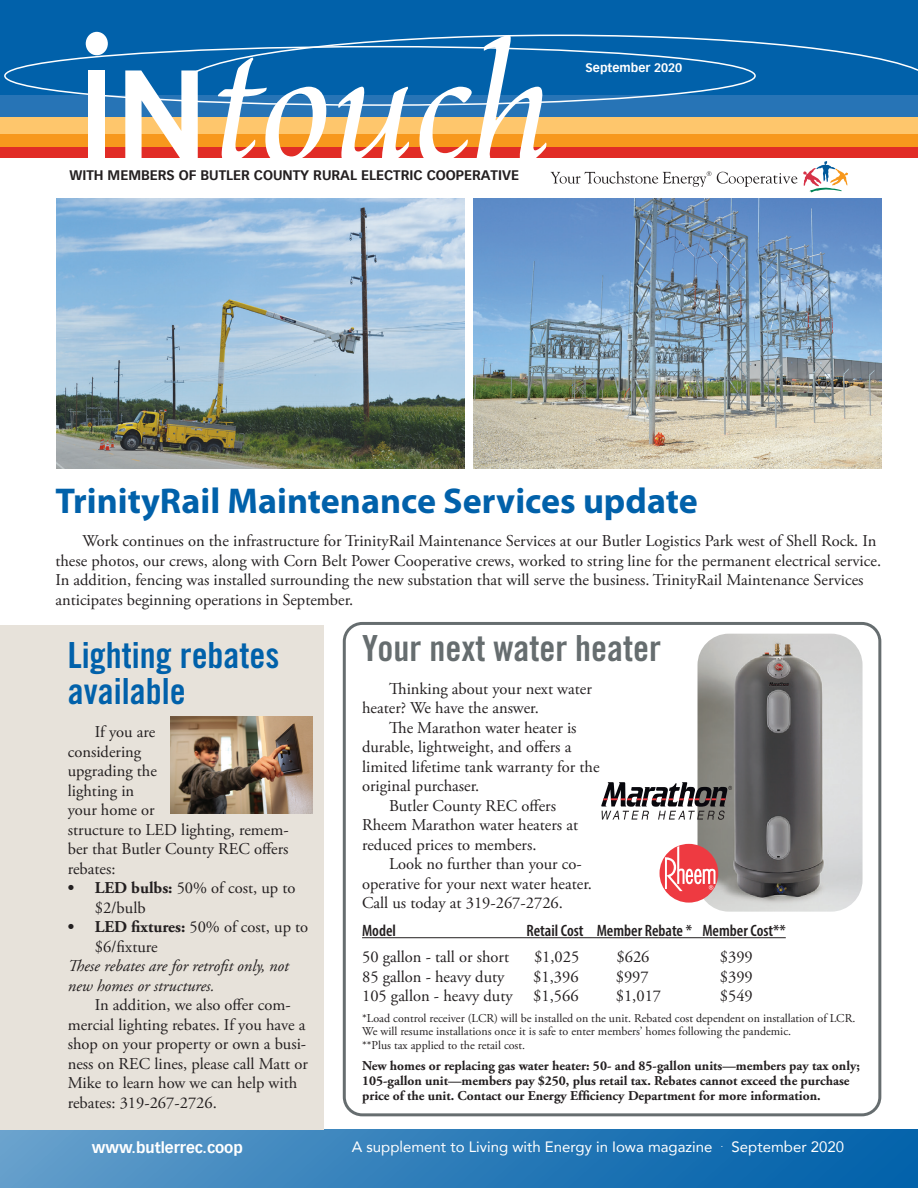
<style>
.page{position:relative;width:918px;height:1188px;background:#fff}
.page>*{position:absolute;margin:0;border:0;box-sizing:border-box;transform-origin:0 0}
.t1{font:700 36px "Myriad Pro";color:#0161aa}
.t2{font:36px/36px "Trade Gothic LT Std Bd Cn 20";color:#0161aa}
.t3{font:36px "Trade Gothic LT Std Bd Cn 20";color:#666d6f}
.t4{font:16.5px/19.5px "Adobe Garamond Pro";color:#231f20}
.t5{font:italic 16.5px/19.5px "Adobe Garamond Pro";color:#231f20}
.t6{font:600 condensed 16.5px "Myriad Pro";color:#231f20}
.t7{font:15px "Avenir LT Com";color:#fff}
.t8{font:700 15px "Vectora Com";color:#fff}
.t9{font:700 13.5px/15px "Adobe Garamond Pro";color:#231f20}
.t10{font:700 13.5px "Adobe Garamond";color:#231f20}
.t11{font:700 13.5px "Vectora Com";color:#231f20}
.t12{font:12px/13.5px "Adobe Garamond Pro";color:#231f20}
.t13{font:700 12px "Vectora Com";color:#fff}
.s1{font-weight:700}
.s2{font-family:"Adobe Garamond Pro"}
</style>
<div class="page">
<div style="left:0;top:0;width:918px;height:158px;background:#0161aa"></div>
<svg style="left:183px;top:35px;width:735px;height:60px"></svg>
<div style="left:0;top:133px;width:918px;height:16px;background:#f7981d"></div>
<div style="left:0;top:95px;width:918px;height:32px;background:#2774b6"></div>
<div style="left:0;top:147px;width:918px;height:11px;background:#e12c26"></div>
<div style="left:0;top:117px;width:918px;height:17px;background:#fec66c"></div>
<div style="left:0;top:1130px;width:918px;height:58px;background:linear-gradient(to right,#639ecb,#005ea9)"></div>
<div style="left:88px;top:70px;width:17px;height:90px;background:#fff"></div>
<svg style="left:125px;top:70px;width:73px;height:88px"></svg>
<svg style="left:218px;top:57px;width:108px;height:101px"></svg>
<svg style="left:338px;top:87px;width:71px;height:71px"></svg>
<svg style="left:419px;top:35px;width:127px;height:123px"></svg>
<div style="left:86px;top:32px;width:22px;height:23px;background:#fff;border-radius:50%"></div>
<div style="left:4px;top:46px;width:752px;height:60px;border:2px solid #fff;border-radius:50%"></div>
<svg style="left:803px;top:161px;width:45px;height:31px"></svg>
<svg style="left:551px;top:171px;width:160px;height:16px"></svg>
<svg style="left:717px;top:172px;width:80px;height:15px"></svg>
<div style="left:343px;top:622px;width:538px;height:494px;border:3px solid #666d6f;border-radius:18px"></div>
<div style="left:0;top:625px;width:324px;height:505px;background:#e7e2da"></div>
<img style="left:56px;top:199px;width:408px;height:270px">
<img style="left:170px;top:716px;width:142px;height:98px">
<img style="left:698px;top:634px;width:165px;height:278px">
<svg style="left:601px;top:782px;width:131px;height:38px"></svg>
<div style="left:660px;top:844px;width:58px;height:59px;background:#ee3a41;border-radius:50%"></div>
<svg style="left:665px;top:846px;width:51px;height:45px"></svg>
<hr style="left:362px;top:937px;width:424px;height:1px;background:#231f20">
<img style="left:473px;top:199px;width:408px;height:270px">
<p class="t11" style="left:69px;top:167px;width:451px">WITH MEMBERS OF BUTLER COUNTY RURAL ELECTRIC COOPERATIVE</p>
<p class="t13" style="left:586px;top:60px;width:98px">September 2020</p>
<h1 class="t1" style="left:55px;top:477px;width:644px">TrinityRail Maintenance Services update</h1>
<p class="t4" style="left:55px;top:532px;width:827px;text-indent:27px">Work continues on the infrastructure for TrinityRail Maintenance Services at our Butler Logistics Park west of Shell Rock. In these photos, our crews, along with Corn Belt Power Cooperative crews, worked to string line for the permanent electrical service.<br>In addition, fencing was installed surrounding the new substation that will serve the business. TrinityRail Maintenance Services anticipates beginning operations in September.</p>
<h1 class="t2" style="left:68px;top:637px;width:213px">Lighting rebates available</h1>
<p class="t4" style="left:68px;top:723px;width:222px;text-indent:27px">If you are<br>considering<br>upgrading the<br>lighting in<br>your home or<br>structure to LED lighting, remem&shy;ber that Butler County REC offers rebates:</p>
<p class="t4" style="left:95px;top:879px;width:202px;text-indent:-27px"><span class="s1">• LED bulbs:</span> 50% of cost, up to $2/bulb</p>
<p class="t4" style="left:95px;top:918px;width:215px;text-indent:-27px"><span class="s1">• LED fixtures:</span> 50% of cost, up to $6/fixture</p>
<p class="t5" style="left:68px;top:957px;width:223px">These rebates are for retrofit only, not new homes or structures.</p>
<p class="t4" style="left:68px;top:996px;width:242px;text-indent:27px">In addition, we also offer com&shy;mercial lighting rebates. If you have a shop on your property or own a busi&shy;ness on REC lines, please call Matt or<br>Mike to learn how we can help with rebates: 319-267-2726.</p>
<h1 class="t3" style="left:362px;top:626px;width:301px">Your next water heater</h1>
<p class="t4" style="left:362px;top:679px;width:231px;text-indent:27px">Thinking about your next water heater? We have the answer.</p>
<p class="t4" style="left:389px;top:718px;width:189px">The Marathon water heater is</p>
<p class="t4" style="left:362px;top:738px;width:211px">durable, lightweight, and offers a</p>
<p class="t4" style="left:362px;top:757px;width:239px">limited lifetime tank warranty for the</p>
<p class="t4" style="left:362px;top:777px;width:119px">original purchaser.</p>
<p class="t4" style="left:389px;top:796px;width:168px">Butler County REC offers</p>
<p class="t4" style="left:362px;top:816px;width:218px">Rheem Marathon water heaters at</p>
<p class="t4" style="left:362px;top:835px;width:176px">reduced prices to members.</p>
<p class="t4" style="left:389px;top:855px;width:194px">Look no further than your co-</p>
<p class="t4" style="left:362px;top:874px;width:231px">operative for your next water heater.</p>
<p class="t4" style="left:362px;top:894px;width:202px">Call us today at 319-267-2726.</p>
<p class="t6" style="left:362px;top:920px;width:35px">Model</p>
<p class="t6" style="left:526px;top:920px;width:261px">Retail Cost Member Rebate * Member Cost**</p>
<p class="t4" style="left:362px;top:948px;width:149px">50 gallon - tall or short</p>
<p class="t4" style="left:534px;top:948px;width:47px">$1,025</p>
<p class="t4" style="left:617px;top:948px;width:34px">$626</p>
<p class="t4" style="left:720px;top:948px;width:34px">$399</p>
<p class="t4" style="left:362px;top:967px;width:144px">85 gallon - heavy duty</p>
<p class="t4" style="left:533px;top:967px;width:47px">$1,396</p>
<p class="t4" style="left:616px;top:967px;width:34px">$997</p>
<p class="t4" style="left:720px;top:967px;width:34px">$399</p>
<p class="t4" style="left:362px;top:987px;width:218px">105 gallon - heavy duty $1,566</p>
<p class="t4" style="left:616px;top:987px;width:47px">$1,017</p>
<p class="t4" style="left:720px;top:987px;width:34px">$549</p>
<p class="t12" style="left:362px;top:1011px;width:495px">*Load control receiver (LCR) will be installed on the unit. Rebated cost dependent on installation of LCR.<br>We will resume installations once it is safe to enter members’ homes following the pandemic.<br>**Plus tax applied to the retail cost.</p>
<p class="t9" style="left:362px;top:1059px;width:499px">New homes or replacing gas water heater: 50- and 85-gallon units—members pay tax only;<br>105-gallon unit—members pay $250, plus retail tax. Rebates cannot exceed the purchase</p>
<p class="t10" style="left:362px;top:1089px;width:460px"><span class="s2">price of the unit.</span> Contact our Energy Efficiency Department for more information.</p>
<p class="t8" style="left:92px;top:1138px;width:152px">www.butlerrec.coop</p>
<p class="t7" style="left:732px;top:1138px;width:114px">September 2020</p>
<p class="t7" style="left:352px;top:1138px;width:373px">A supplement to Living with Energy in Iowa magazine <sup>.</sup></p>
</div>
